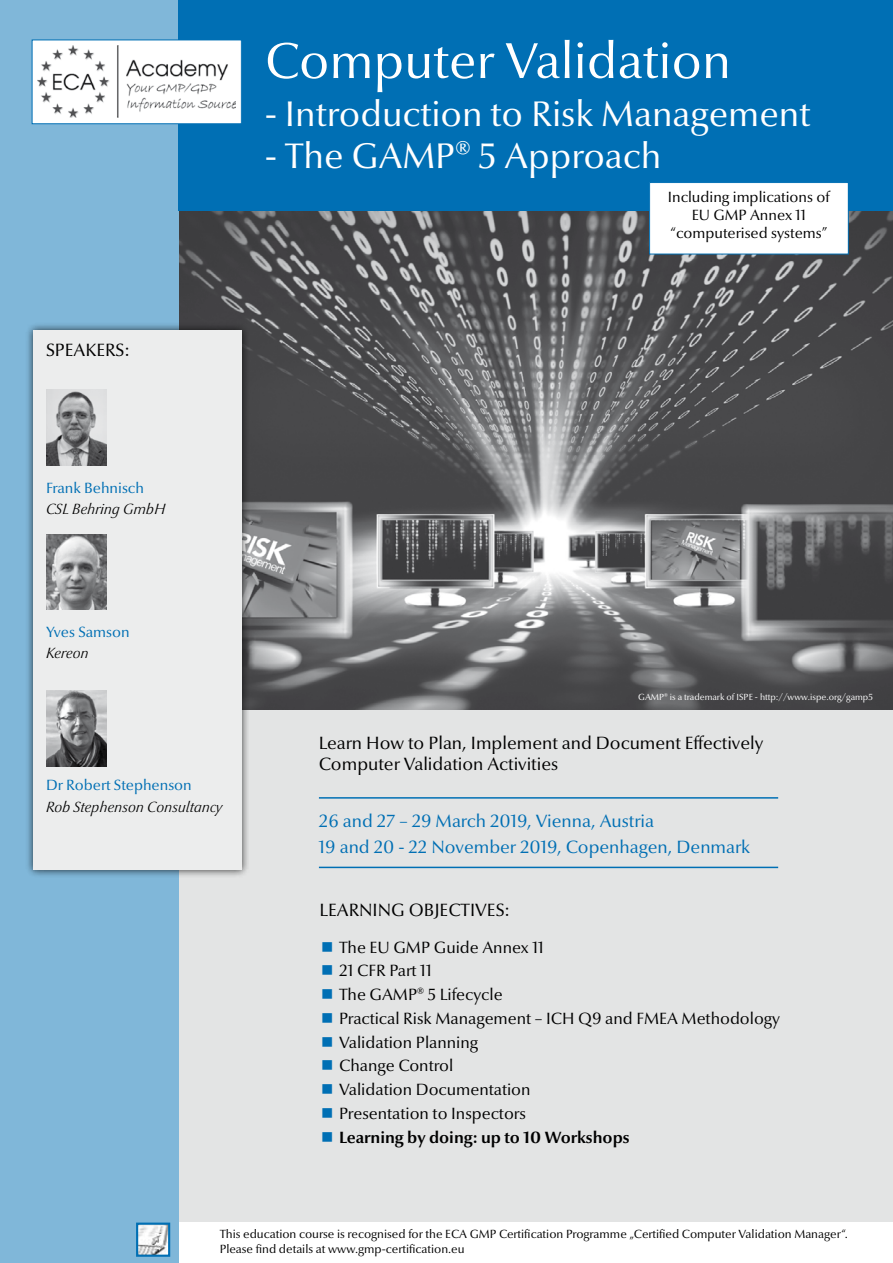
<style>
.page{position:relative;width:893px;height:1263px;background:#fff}
.page>*{position:absolute;margin:0;border:0;box-sizing:border-box;transform-origin:0 0}
.t1{font:51px "Optima Nova LT";color:#fff}
.t2{font:36px "Optima Nova LT";color:#fff}
.t3{font:18px/21.6px "Optima Nova LT";color:#000}
.t4{font:18px/25.5px "Optima Nova LT";color:#006fb4}
.t5{font:16.5px/23.7px "Optima Nova LT";color:#000}
.t6{font:700 16.5px "Optima Nova LT";color:#000}
.t7{font:15px/18px "Optima Nova LT";color:#000;text-align:center}
.t8{font:italic 300 15px "Optima Nova LT";color:#000}
.t9{font:15px "Optima Nova LT";color:#006fb4}
.t10{font:12px/14.4px "Optima Nova LT";color:#000}
.t11{font:9px "Optima Nova LT";color:#fff}
</style>
<div class="page">
<img style="left:179px;top:210px;width:714px;height:500px">
<div style="left:176px;top:710px;width:717px;height:512px;background:#e3e4e4"></div>
<div style="left:0;top:0;width:179px;height:1263px;background:#80b7d9"></div>
<div style="left:179px;top:0;width:714px;height:210px;background:#006fb4"></div>
<div style="left:32px;top:40px;width:209px;height:84px;background:#fff"></div>
<img style="left:37px;top:46px;width:198px;height:72px">
<div style="left:25px;top:322px;width:225px;height:556px;background:#000;opacity:.75"></div>
<div style="left:33px;top:331px;width:209px;height:539px;background:#eceded"></div>
<img style="left:46px;top:390px;width:61px;height:75px">
<img style="left:46px;top:534px;width:61px;height:76px">
<img style="left:46px;top:690px;width:61px;height:76px">
<hr style="left:319px;top:797px;width:459px;height:2px;background:#006fb4">
<hr style="left:319px;top:867px;width:459px;height:1px;background:#006fb4">
<div style="left:650px;top:183px;width:198px;height:71px;background:#fff"></div>
<div style="left:649px;top:182px;width:200px;height:72px;border:1px solid #006fb4"></div>
<img style="left:139px;top:1225px;width:28px;height:29px">
<div style="left:136px;top:1222px;width:34px;height:35px;border:2px solid #006fb4"></div>
<p class="t3" style="left:46px;top:340px;width:85px">SPEAKERS:</p>
<h1 class="t1" style="left:265px;top:31px;width:468px">Computer Validation</h1>
<h2 class="t2" style="left:265px;top:93px;width:547px">- Introduction to Risk Management</h2>
<h2 class="t2" style="left:265px;top:135px;width:398px">- The GAMP® 5 Approach</h2>
<p class="t7" style="left:668px;top:188px;width:163px">Including implications of<br>EU GMP Annex 11 “computerised systems”</p>
<p class="t9" style="left:46px;top:479px;width:99px">Frank Behnisch</p>
<p class="t8" style="left:46px;top:500px;width:121px">CSL Behring GmbH</p>
<p class="t9" style="left:46px;top:623px;width:85px">Yves Samson</p>
<p class="t8" style="left:46px;top:644px;width:44px">Kereon</p>
<p class="t9" style="left:46px;top:776px;width:147px">Dr Robert Stephenson</p>
<p class="t8" style="left:46px;top:798px;width:178px">Rob Stephenson Consultancy</p>
<p class="t11" style="left:638px;top:691px;width:236px">GAMP® is a trademark of ISPE - http://www.ispe.org/gamp5</p>
<p class="t3" style="left:319px;top:732px;width:446px">Learn How to Plan, Implement and Document Effectively<br>Computer Validation Activities</p>
<p class="t4" style="left:319px;top:809px;width:433px">26 and 27 – 29 March 2019, Vienna, Austria<br>19 and 20 - 22 November 2019, Copenhagen, Denmark</p>
<p class="t3" style="left:320px;top:899px;width:192px">LEARNING OBJECTIVES:</p>
<p class="t5" style="left:339px;top:935px;width:442px">The EU GMP Guide Annex 11<br>21 CFR Part 11<br>The GAMP® 5 Lifecycle<br>Practical Risk Management – ICH Q9 and FMEA Methodology<br>Validation Planning<br>Change Control<br>Validation Documentation<br>Presentation to Inspectors</p>
<p class="t6" style="left:339px;top:1127px;width:292px">Learning by doing: up to 10 Workshops</p>
<p class="t10" style="left:220px;top:1227px;width:630px">This education course is recognised for the ECA GMP Certification Programme „Certified Computer Validation Manager“.<br>Please find details at www.gmp-certification.eu</p>
</div>
